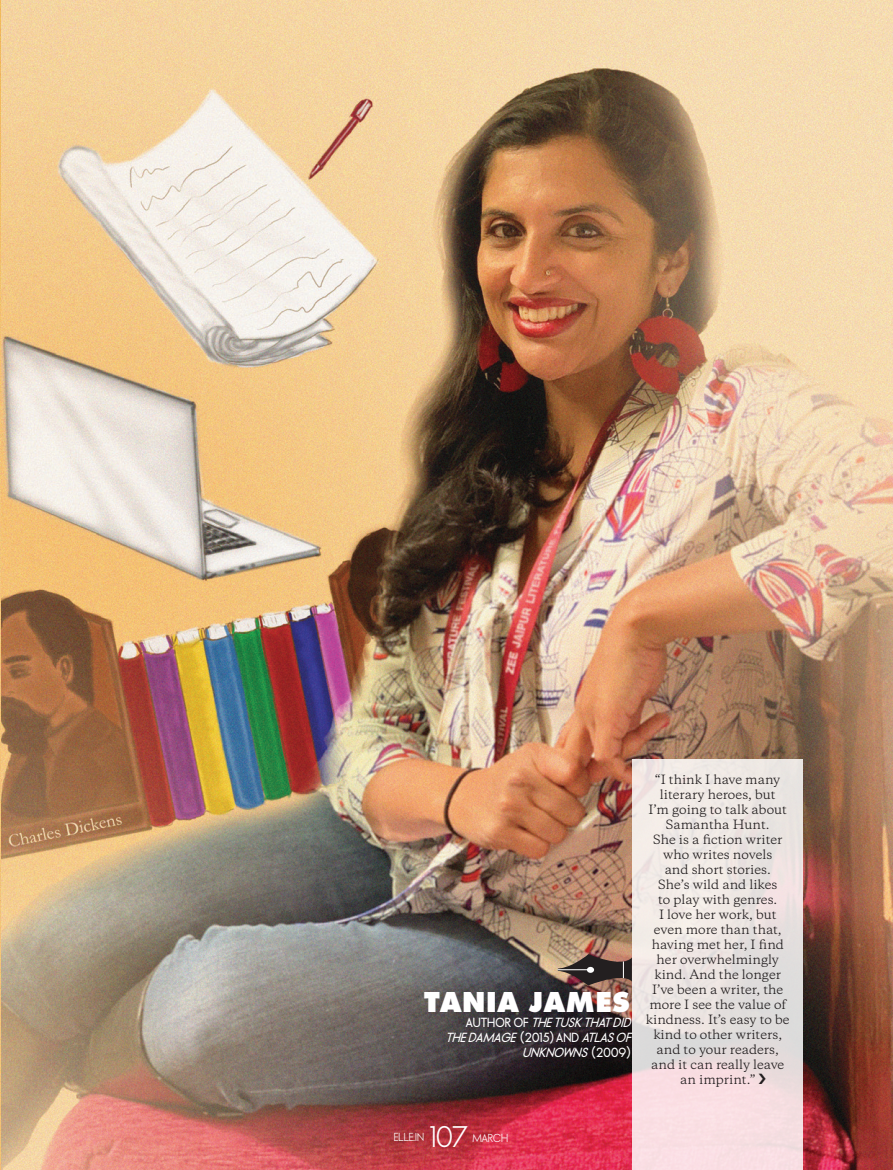
<style>
.page{position:relative;width:893px;height:1170px;background:#fff}
.page>*{position:absolute;margin:0;border:0;box-sizing:border-box;transform-origin:0 0}
.t1{font:900 30px "Elle Gabor Std";color:#fff}
.t2{font:500 27px "Elle Nova C";color:#fff}
.t3{font:12px/15px "Copernicus";color:#231f20;text-align:center}
.t4{font:italic 600 12px "Elle Nova C";color:#fff}
.t5{font:500 10.5px "Elle Nova C";color:#fff}
.s1{font-style:normal}
</style>
<div class="page">
<img style="left:1px;top:0;width:892px;height:1169px">
<svg style="left:632px;top:759px;width:171px;height:410px;background:#ede2e1"></svg>
<img style="left:0;top:0;width:1px;height:1169px">
<svg style="left:558px;top:954px;width:74px;height:31px;background:#654f47"></svg>
<svg style="left:759px;top:1073px;width:7px;height:11px"></svg>
<h1 class="t1" style="left:424px;top:983px;width:208px">TANIA JAMES</h1>
<p class="t4" style="left:466px;top:1015px;width:170px"><span class="s1">A U T H O R O F</span> THETUSKTHATDID</p>
<p class="t4" style="left:445px;top:1030px;width:190px">THEDAMAGE <span class="s1">( 2 0 1 5 ) A N D</span> ATLASOF</p>
<p class="t4" style="left:522px;top:1045px;width:110px">UNKNOWNS <span class="s1">( 2 0 0 9 )</span></p>
<p class="t3" style="left:646px;top:772px;width:145px">“I think I have many literary heroes, but<br>I’m going to talk about<br>Samantha Hunt.<br>She is a fiction writer who writes novels<br>and short stories.<br>She’s wild and likes<br>to play with genres.<br>I love her work, but even more than that, having met her, I find her overwhelmingly kind. And the longer<br>I’ve been a writer, the more I see the value of kindness. It’s easy to be kind to other writers, and to your readers, and it can really leave an imprint.”</p>
<p class="t5" style="left:394px;top:1131px;width:32px">ELLE.IN</p>
<h2 class="t2" style="left:430px;top:1121px;width:40px">107</h2>
<p class="t5" style="left:472px;top:1132px;width:37px">MARCH</p>
</div>
